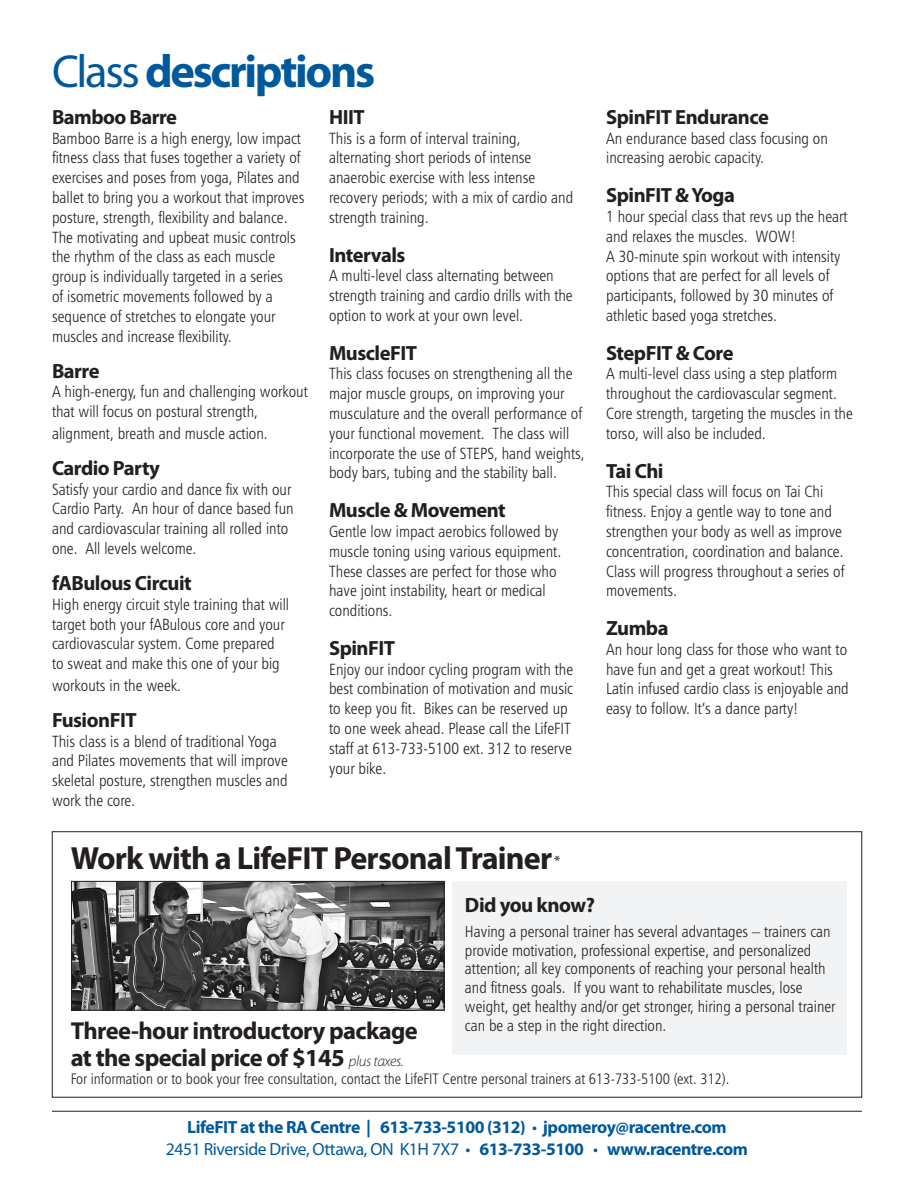
<style>
.page{position:relative;width:918px;height:1188px;background:#fff}
.page>*{position:absolute;margin:0;border:0;box-sizing:border-box;transform-origin:0 0}
.t1{font:700 46.5px "Myriad Pro";letter-spacing:-.05em;color:#00599b}
.body_text_1day{font:700 32.1px "Myriad Pro";letter-spacing:-.025em;color:#231f20}
.t2{font:700 24.6px/26.4px "Myriad Pro";letter-spacing:-.025em;color:#231f20}
.t3{font:700 20.85px "Myriad Pro";letter-spacing:-.025em;color:#231f20}
.t4{font:700 20.55px "Myriad Pro";letter-spacing:-.025em;color:#231f20}
.t5{font:17.7px "Myriad Pro";letter-spacing:-.025em;color:#00599b}
.t6{font:700 17.7px "Myriad Pro";letter-spacing:-.025em;color:#00599b}
.t7{font:16.2px/19.8px "Humanist 777 BT Light Condensed B";color:#231f20}
.t8{font:16.05px/18.9px "Humanist 777 BT Light Condensed B";color:#231f20}
.body_text_1day-2{font:15.15px "Humanist 777 BT Light Condensed B";color:#231f20}
.s1{font-weight:400}
.s2{font-weight:400;font-size:15.15px}
.s3{font-weight:300;font-style:italic;font-size:15.15px}
.s4{font-weight:700}
</style>
<div class="page">
<hr style="left:52px;top:1111px;width:810px;height:1px;background:#231f20">
<img style="left:73px;top:883px;width:369px;height:125px">
<div style="left:71px;top:881px;width:373px;height:129px;border:1px solid #231f20"></div>
<div style="left:452px;top:881px;width:395px;height:173px;background:#f2f3f4"></div>
<p class="t1" style="left:52px;top:45px;width:325px"><span class="s1">Class</span> descriptions</p>
<p class="t4" style="left:52px;top:105px;width:127px">Bamboo Barre</p>
<p class="t7" style="left:52px;top:128px;width:254px">Bamboo Barre is a high energy, low impact fitness class that fuses together a variety of exercises and poses from yoga, Pilates and ballet to bring you a workout that improves posture, strength, flexibility and balance.</p>
<p class="t7" style="left:52px;top:227px;width:245px">The motivating and upbeat music controls the rhythm of the class as each muscle group is individually targeted in a series of isometric movements followed by a sequence of stretches to elongate your muscles and increase flexibility.</p>
<p class="t4" style="left:52px;top:359px;width:49px">Barre</p>
<p class="t7" style="left:52px;top:382px;width:257px">A high-energy, fun and challenging workout that will focus on postural strength,</p>
<p class="t7" style="left:52px;top:423px;width:217px">alignment, breath and muscle action.</p>
<p class="t4" style="left:52px;top:456px;width:109px">Cardio Party</p>
<p class="t7" style="left:52px;top:479px;width:243px">Satisfy your cardio and dance fix with our Cardio Party. An hour of dance based fun and cardiovascular training all rolled into one. All levels welcome.</p>
<p class="t4" style="left:52px;top:572px;width:141px">fABulous Circuit</p>
<p class="t7" style="left:52px;top:594px;width:239px">High energy circuit style training that will target both your fABulous core and your cardiovascular system. Come prepared to sweat and make this one of your big</p>
<p class="t7" style="left:52px;top:675px;width:131px">workouts in the week.</p>
<p class="t4" style="left:52px;top:708px;width:86px">FusionFIT</p>
<p class="t7" style="left:52px;top:731px;width:238px">This class is a blend of traditional Yoga and Pilates movements that will improve skeletal posture, strengthen muscles and work the core.</p>
<p class="t4" style="left:329px;top:105px;width:37px">HIIT</p>
<p class="t7" style="left:329px;top:128px;width:246px">This is a form of interval training, alternating short periods of intense anaerobic exercise with less intense recovery periods; with a mix of cardio and strength training.</p>
<p class="t4" style="left:329px;top:243px;width:78px">Intervals</p>
<p class="t7" style="left:329px;top:266px;width:245px">A multi-level class alternating between strength training and cardio drills with the option to work at your own level.</p>
<p class="t4" style="left:329px;top:341px;width:90px">MuscleFIT</p>
<p class="t7" style="left:329px;top:364px;width:257px">This class focuses on strengthening all the major muscle groups, on improving your musculature and the overall performance of your functional movement. The class will incorporate the use of STEPS, hand weights, body bars, tubing and the stability ball.</p>
<p class="t4" style="left:329px;top:499px;width:178px">Muscle &amp; Movement</p>
<p class="t7" style="left:329px;top:521px;width:234px">Gentle low impact aerobics followed by muscle toning using various equipment.<br>These classes are perfect for those who have joint instability, heart or medical conditions.</p>
<p class="t4" style="left:329px;top:636px;width:68px">SpinFIT</p>
<p class="t7" style="left:329px;top:659px;width:246px">Enjoy our indoor cycling program with the best combination of motivation and music to keep you fit. Bikes can be reserved up to one week ahead. Please call the LifeFIT staff at 613-733-5100 ext. 312 to reserve your bike.</p>
<p class="t4" style="left:606px;top:105px;width:164px">SpinFIT Endurance</p>
<p class="t7" style="left:606px;top:128px;width:223px">An endurance based class focusing on increasing aerobic capacity.</p>
<p class="t4" style="left:606px;top:184px;width:130px">SpinFIT &amp; Yoga</p>
<p class="t7" style="left:606px;top:206px;width:243px">1 hour special class that revs up the heart and relaxes the muscles. WOW!<br>A 30-minute spin workout with intensity options that are perfect for all levels of participants, followed by 30 minutes of athletic based yoga stretches.</p>
<p class="t4" style="left:606px;top:341px;width:129px">StepFIT &amp; Core</p>
<p class="t7" style="left:606px;top:364px;width:248px">A multi-level class using a step platform throughout the cardiovascular segment.<br>Core strength, targeting the muscles in the torso, will also be included.</p>
<p class="t4" style="left:606px;top:459px;width:59px">Tai Chi</p>
<p class="t7" style="left:606px;top:482px;width:240px">This special class will focus on Tai Chi fitness. Enjoy a gentle way to tone and strengthen your body as well as improve concentration, coordination and balance.<br>Class will progress throughout a series of movements.</p>
<p class="t4" style="left:606px;top:617px;width:64px">Zumba</p>
<p class="t7" style="left:606px;top:639px;width:244px">An hour long class for those who want to have fun and get a great workout! This Latin infused cardio class is enjoyable and easy to follow. It’s a dance party!</p>
<p class="body_text_1day" style="left:71px;top:840px;width:491px">Work with a LifeFIT Personal Trainer <span class="s2">*</span></p>
<p class="t3" style="left:465px;top:894px;width:132px">Did you know?</p>
<p class="t8" style="left:465px;top:921px;width:372px">Having a personal trainer has several advantages – trainers can provide motivation, professional expertise, and personalized attention; all key components of reaching your personal health and fitness goals. If you want to rehabilitate muscles, lose weight, get healthy and/or get stronger, hiring a personal trainer can be a step in the right direction.</p>
<p class="t2" style="left:71px;top:1018px;width:349px">Three-hour introductory package at the special price of $145 <span class="s3">plus taxes.</span></p>
<p class="body_text_1day-2" style="left:71px;top:1069px;width:660px">For information or to book your free consultation, contact the LifeFIT Centre personal trainers at 613-733-5100 (ext. 312).</p>
<p class="t6" style="left:187px;top:1117px;width:541px">LifeFIT at the RA Centre | 613-733-5100 (312) <span class="s1">•</span> jpomeroy@racentre.com</p>
<p class="t5" style="left:166px;top:1139px;width:584px">2451 Riverside Drive, Ottawa, ON K1H 7X7 • <span class="s4">613-733-5100</span> • <span class="s4">www.racentre.com</span></p>
</div>
